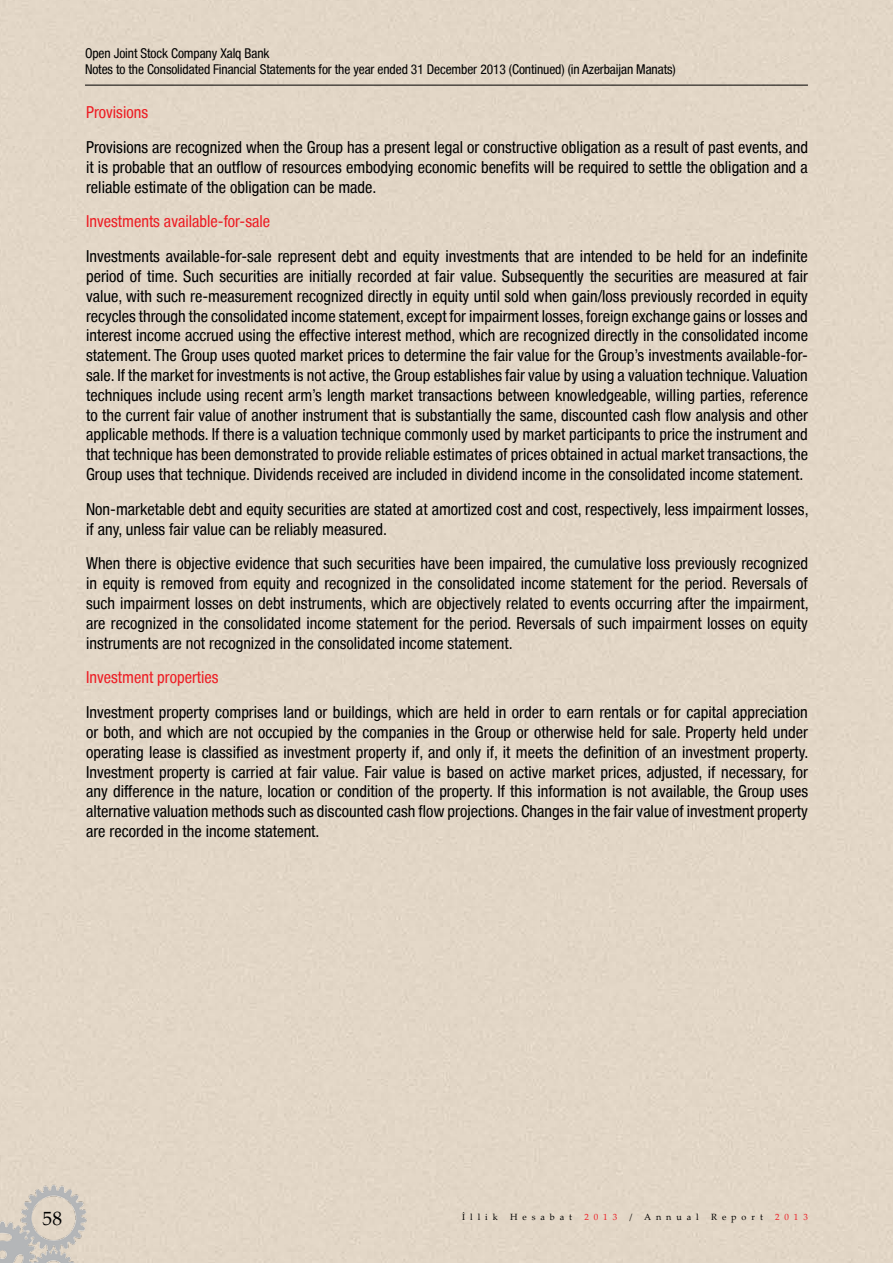
<style>
.page{position:relative;width:893px;height:1263px;background:#fff}
.page>*{position:absolute;margin:0;border:0;box-sizing:border-box;transform-origin:0 0}
.t1{font:19.5px "Palatino Linotype";color:#000}
.t2{font:condensed 16.5px/19.8px "Helvetica Neue Condensed";color:#000;text-align:justify}
.t3{font:condensed 16.5px "Helvetica Neue Condensed";color:#ed1d24}
.t4{font:condensed 13.5px/16.2px "Helvetica Neue Condensed";letter-spacing:-.01em;color:#000}
.t5{font:9px "Palatino Linotype";letter-spacing:.55em;color:#000}
.t6{font:9px "Palatino Linotype";letter-spacing:.55em;color:#ed1d24}
</style>
<div class="page">
<img style="left:0;top:1178px;width:91px;height:85px">
<hr style="left:85px;top:85px;width:723px;height:1px;background:#000">
<p class="t4" style="left:85px;top:45px;width:592px">Open Joint Stock Company Xalq Bank<br>Notes to the Consolidated Financial Statements for the year ended 31 December 2013 (Continued) (in Azerbaijan Manats)</p>
<p class="t3" style="left:86px;top:103px;width:63px">Provisions</p>
<p class="t2" style="left:86px;top:137px;width:723px">Provisions are recognized when the Group has a present legal or constructive obligation as a result of past events, and it is probable that an outflow of resources embodying economic benefits will be required to settle the obligation and a reliable estimate of the obligation can be made.</p>
<p class="t3" style="left:86px;top:212px;width:185px">Investments available-for-sale</p>
<p class="t2" style="left:86px;top:246px;width:723px">Investments available-for-sale represent debt and equity investments that are intended to be held for an indefinite period of time. Such securities are initially recorded at fair value. Subsequently the securities are measured at fair value, with such re-measurement recognized directly in equity until sold when gain/loss previously recorded in equity recycles through the consolidated income statement, except for impairment losses, foreign exchange gains or losses and interest income accrued using the effective interest method, which are recognized directly in the consolidated income statement. The Group uses quoted market prices to determine the fair value for the Group’s investments available-for&shy;sale. If the market for investments is not active, the Group establishes fair value by using a valuation technique. Valuation techniques include using recent arm’s length market transactions between knowledgeable, willing parties, reference to the current fair value of another instrument that is substantially the same, discounted cash flow analysis and other applicable methods. If there is a valuation technique commonly used by market participants to price the instrument and that technique has been demonstrated to provide reliable estimates of prices obtained in actual market transactions, the Group uses that technique. Dividends received are included in dividend income in the consolidated income statement.</p>
<p class="t2" style="left:86px;top:499px;width:724px">Non-marketable debt and equity securities are stated at amortized cost and cost, respectively, less impairment losses, if any, unless fair value can be reliably measured.</p>
<p class="t2" style="left:86px;top:553px;width:724px">When there is objective evidence that such securities have been impaired, the cumulative loss previously recognized in equity is removed from equity and recognized in the consolidated income statement for the period. Reversals of such impairment losses on debt instruments, which are objectively related to events occurring after the impairment, are recognized in the consolidated income statement for the period. Reversals of such impairment losses on equity instruments are not recognized in the consolidated income statement.</p>
<p class="t3" style="left:86px;top:668px;width:134px">Investment properties</p>
<p class="t2" style="left:86px;top:702px;width:724px">Investment property comprises land or buildings, which are held in order to earn rentals or for capital appreciation or both, and which are not occupied by the companies in the Group or otherwise held for sale. Property held under operating lease is classified as investment property if, and only if, it meets the definition of an investment property.<br>Investment property is carried at fair value. Fair value is based on active market prices, adjusted, if necessary, for any difference in the nature, location or condition of the property. If this information is not available, the Group uses alternative valuation methods such as discounted cash flow projections. Changes in the fair value of investment property are recorded in the income statement.</p>
<p class="t1" style="left:43px;top:1205px;width:21px">58</p>
<p class="t5" style="left:462px;top:1210px;width:37px">İllik</p>
<p class="t5" style="left:510px;top:1210px;width:64px">Hesabat</p>
<p class="t6" style="left:584px;top:1210px;width:34px">2013</p>
<p class="t5" style="left:629px;top:1210px;width:4px">/</p>
<p class="t5" style="left:644px;top:1210px;width:56px">Annual</p>
<p class="t5" style="left:711px;top:1210px;width:53px">Report</p>
<p class="t6" style="left:775px;top:1210px;width:34px">2013</p>
</div>
